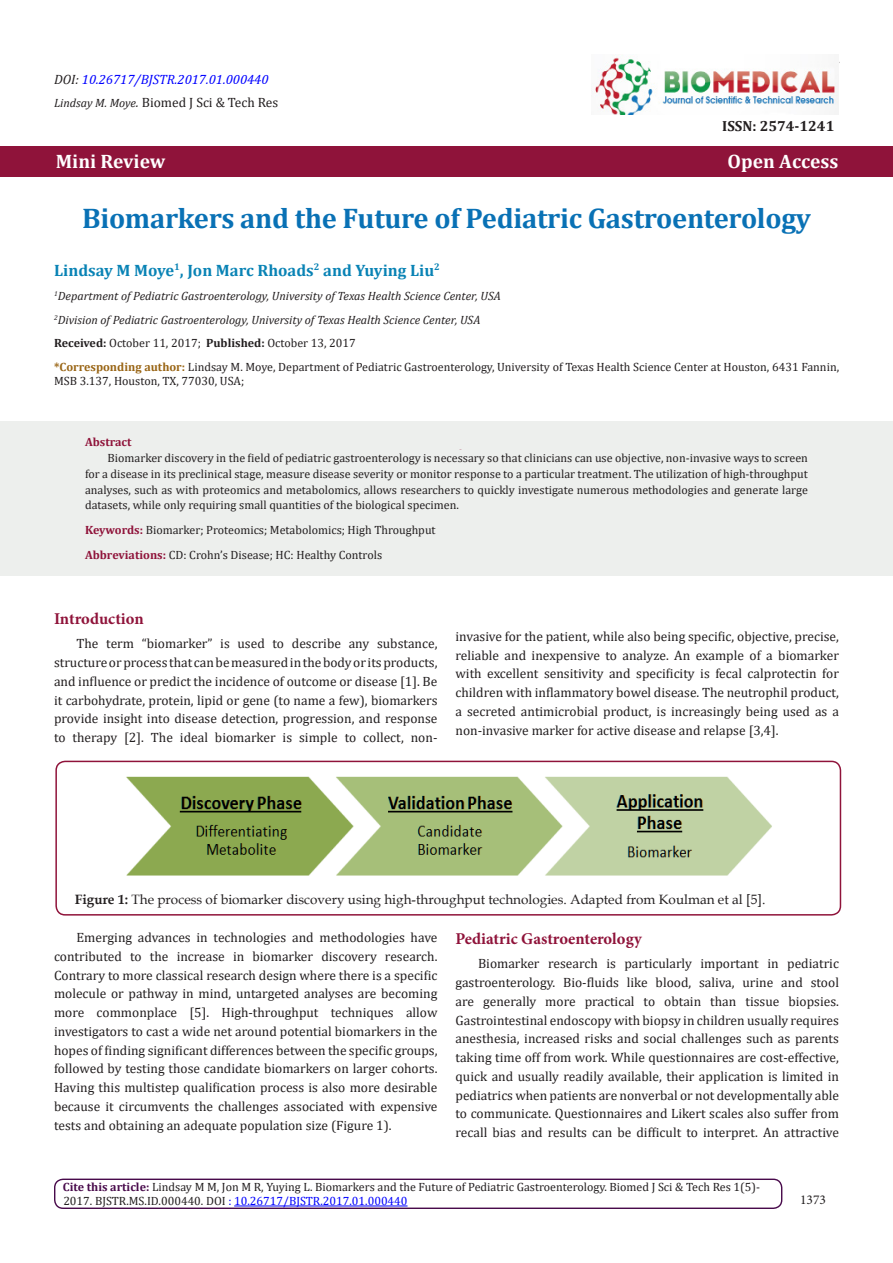
<style>
.page{position:relative;width:893px;height:1263px;background:#fff}
.page>*{position:absolute;margin:0;border:0;box-sizing:border-box;transform-origin:0 0}
.t1{font:700 28.5px "Cambria";letter-spacing:-.01em;color:#0971b5}
.t2{font:700 19.5px "Cambria";color:#fff}
.t3{font:700 16.5px "Cambria";color:#0983b5}
.t4{font:700 16.5px "Minion Pro";letter-spacing:-.005em;color:#8f133a}
.t5{font:700 14.7px "Cambria";color:#231f20}
.t6{font:13.5px/18.8px "Cambria";color:#231f20;text-align:justify}
.t7{font:13.5px "Book Antiqua";color:#231f20}
.t8{font:italic 13.5px "Cambria";color:#00f}
.t9{font:13.5px "Minion Pro";color:#231f20}
.t10{font:12px/15.8px "Cambria";color:#231f20}
.t11{font:italic 12px "Cambria";color:#231f20}
.t12{font:12px "Cambria";color:#00f}
.t13{font:700 12px "Cambria";color:#8f133a}
.s1{color:#231f20}
.s2{font-style:italic;font-size:12px}
.s3{font-style:italic}
.s4{font-weight:700}
.s5{font-weight:700;color:#996515}
.s6{font-weight:700;color:#8f133a}
.s7{font-weight:700;color:#480a4b}
</style>
<div class="page">
<div style="left:0;top:146px;width:893px;height:31px;background:#8f133a"></div>
<img style="left:594px;top:54px;width:244px;height:60px">
<hr style="left:234px;top:1205px;width:174px;height:1px;background:#00f">
<div style="left:54px;top:1178px;width:728px;height:31px;border:1px solid #480a4b;border-radius:8px"></div>
<div style="left:0;top:421px;width:893px;height:155px;background:#edefed"></div>
<div style="left:55px;top:761px;width:786px;height:154px;border:2px solid #8f133a;border-radius:9px"></div>
<img style="left:126px;top:776px;width:646px;height:100px">
<p class="t8" style="left:54px;top:70px;width:216px"><span class="s1">DOI:</span> 10.26717/BJSTR.2017.01.000440</p>
<p class="t6" style="left:54px;top:93px;width:226px"><span class="s2">Lindsay M. Moye</span><span class="s3">.</span> Biomed J Sci &amp; Tech Res</p>
<p class="t5" style="left:722px;top:116px;width:114px">ISSN: 2574-1241</p>
<p class="t2" style="left:56px;top:147px;width:111px">Mini Review</p>
<p class="t2" style="left:727px;top:147px;width:112px">Open Access</p>
<p class="t1" style="left:82px;top:198px;width:730px">Biomarkers and the Future of Pediatric Gastroenterology</p>
<p class="t3" style="left:54px;top:259px;width:387px">Lindsay M Moye<sup>1</sup>, Jon Marc Rhoads<sup>2</sup> and Yuying Liu<sup>2</sup></p>
<p class="t11" style="left:54px;top:287px;width:448px"><sup>1</sup>Department of Pediatric Gastroenterology, University of Texas Health Science Center, USA</p>
<p class="t11" style="left:54px;top:311px;width:428px"><sup>2</sup>Division of Pediatric Gastroenterology, University of Texas Health Science Center, USA</p>
<p class="t10" style="left:54px;top:335px;width:303px"><span class="s4">Received:</span> October 11, 2017; <span class="s4">Published:</span> October 13, 2017</p>
<p class="t10" style="left:54px;top:359px;width:786px;line-height:14.4px"><span class="s5">*Corresponding author:</span> Lindsay M. Moye, Department of Pediatric Gastroenterology, University of Texas Health Science Center at Houston, 6431 Fannin,<br>MSB 3.137, Houston, TX, 77030, USA;</p>
<p class="t13" style="left:85px;top:434px;width:48px">Abstract</p>
<p class="t10" style="left:85px;top:450px;width:724px;text-align:justify;text-indent:22px">Biomarker discovery in the field of pediatric gastroenterology is necessary so that clinicians can use objective, non-invasive ways to screen for a disease in its preclinical stage, measure disease severity or monitor response to a particular treatment. The utilization of high-throughput analyses, such as with proteomics and metabolomics, allows researchers to quickly investigate numerous methodologies and generate large datasets, while only requiring small quantities of the biological specimen.</p>
<p class="t10" style="left:85px;top:522px;width:352px"><span class="s6">Keywords:</span> Biomarker; Proteomics; Metabolomics; High Throughput</p>
<p class="t10" style="left:85px;top:547px;width:299px"><span class="s6">Abbreviations:</span> CD: Crohn’s Disease; HC: Healthy Controls</p>
<p class="t4" style="left:54px;top:607px;width:91px">Introduction</p>
<p class="t6" style="left:54px;top:634px;width:385px;text-indent:22px">The term “biomarker” is used to describe any substance, structure or process that can be measured in the body or its products, and influence or predict the incidence of outcome or disease [1]. Be it carbohydrate, protein, lipid or gene (to name a few), biomarkers provide insight into disease detection, progression, and response to therapy [2]. The ideal biomarker is simple to collect, non-</p>
<p class="t6" style="left:455px;top:627px;width:385px">invasive for the patient, while also being specific, objective, precise, reliable and inexpensive to analyze. An example of a biomarker with excellent sensitivity and specificity is fecal calprotectin for children with inflammatory bowel disease. The neutrophil product, a secreted antimicrobial product, is increasingly being used as a non-invasive marker for active disease and relapse [3,4].</p>
<p class="t7" style="left:75px;top:890px;width:692px"><span class="s4">Figure 1:</span> The process of biomarker discovery using high-throughput technologies. Adapted from Koulman et al [5].</p>
<p class="t6" style="left:54px;top:928px;width:385px;text-indent:22px">Emerging advances in technologies and methodologies have contributed to the increase in biomarker discovery research.<br>Contrary to more classical research design where there is a specific molecule or pathway in mind, untargeted analyses are becoming more commonplace [5]. High-throughput techniques allow investigators to cast a wide net around potential biomarkers in the hopes of finding significant differences between the specific groups, followed by testing those candidate biomarkers on larger cohorts.<br>Having this multistep qualification process is also more desirable because it circumvents the challenges associated with expensive tests and obtaining an adequate population size (Figure 1).</p>
<p class="t4" style="left:455px;top:926px;width:188px">Pediatric Gastroenterology</p>
<p class="t6" style="left:455px;top:954px;width:385px;text-indent:22px">Biomarker research is particularly important in pediatric gastroenterology. Bio-fluids like blood, saliva, urine and stool are generally more practical to obtain than tissue biopsies.<br>Gastrointestinal endoscopy with biopsy in children usually requires anesthesia, increased risks and social challenges such as parents taking time off from work. While questionnaires are cost-effective, quick and usually readily available, their application is limited in pediatrics when patients are nonverbal or not developmentally able to communicate. Questionnaires and Likert scales also suffer from recall bias and results can be difficult to interpret. An attractive</p>
<p class="t10" style="left:63px;top:1179px;width:699px"><span class="s7">Cite this article:</span> Lindsay M M, Jon M R, Yuying L. Biomarkers and the Future of Pediatric Gastroenterology. Biomed J Sci &amp; Tech Res 1(5)-</p>
<p class="t12" style="left:63px;top:1194px;width:346px"><span class="s1">2017. BJSTR.MS.ID.000440. DOI</span> : 10.26717/BJSTR.2017.01.000440</p>
<p class="t9" style="left:800px;top:1191px;width:27px">1373</p>
</div>
